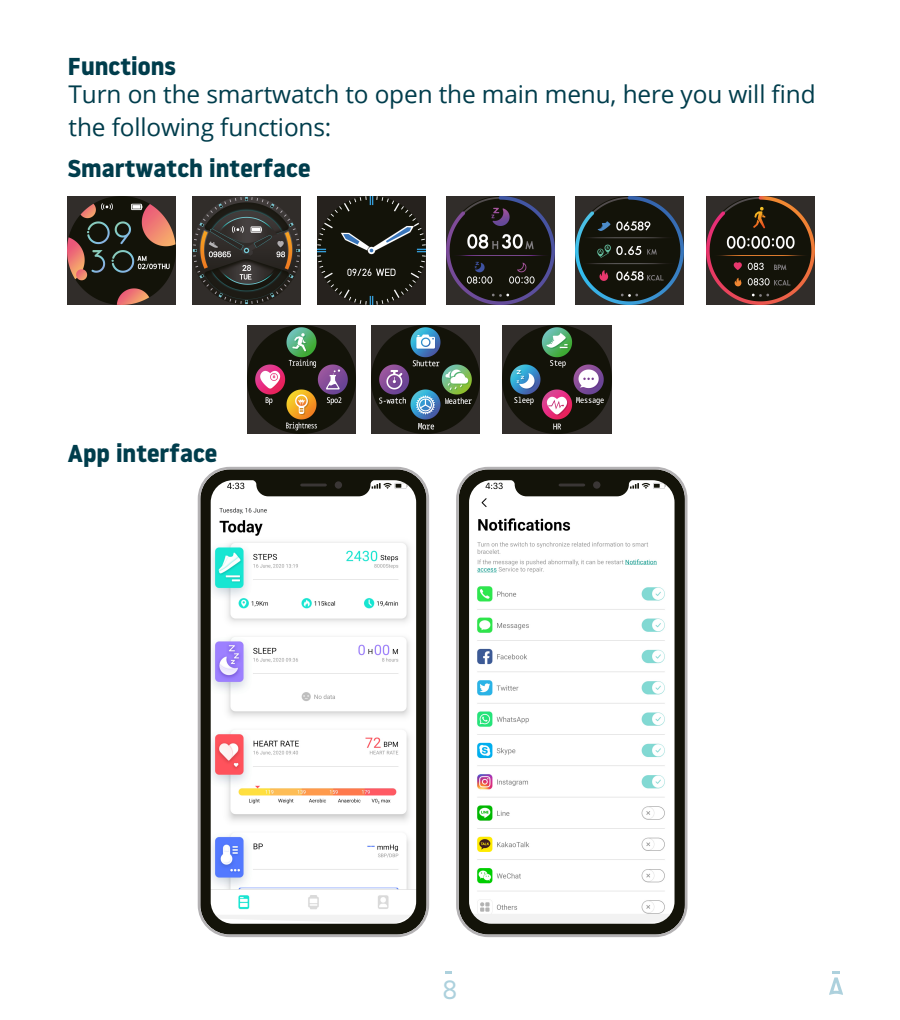
<style>
.page{position:relative;width:900px;height:1020px;background:#fff}
.page>*{position:absolute;margin:0;border:0;box-sizing:border-box;transform-origin:0 0}
.t1{font:26.4px "Noway";color:#add1dd}
.t2{font:24.45px/32.5px "Open Sans";letter-spacing:-.005em;color:#003d4c}
.t3{font:700 24.45px "Noway";color:#003d4c}
</style>
<div class="page">
<svg style="left:198px;top:467px;width:231px;height:470px"></svg>
<hr style="left:300px;top:484px;width:27px;height:2px;background:#3a3635;border-radius:2px">
<div style="left:335px;top:481px;width:7px;height:8px;background:#3a3635;border-radius:50%"></div>
<svg style="left:456px;top:467px;width:232px;height:470px"></svg>
<hr style="left:559px;top:484px;width:26px;height:2px;background:#3a3635;border-radius:2px">
<div style="left:593px;top:481px;width:7px;height:8px;background:#3a3635;border-radius:50%"></div>
<img style="left:68px;top:196px;width:108px;height:108px">
<img style="left:193px;top:197px;width:108px;height:108px">
<img style="left:317px;top:196px;width:108px;height:108px">
<img style="left:447px;top:197px;width:108px;height:108px">
<img style="left:575px;top:197px;width:108px;height:108px">
<img style="left:706px;top:196px;width:108px;height:108px">
<img style="left:247px;top:326px;width:108px;height:108px">
<img style="left:372px;top:326px;width:108px;height:108px">
<img style="left:503px;top:326px;width:108px;height:108px">
<svg style="left:445px;top:972px;width:7px;height:2px"></svg>
<svg style="left:829px;top:972px;width:14px;height:23px"></svg>
<p class="t3" style="left:68px;top:52px;width:109px">Functions</p>
<p class="t2" style="left:69px;top:77px;width:749px">Turn on the smartwatch to open the main menu, here you will find the following functions:</p>
<p class="t3" style="left:68px;top:154px;width:244px">Smartwatch interface</p>
<p class="t3" style="left:68px;top:439px;width:151px">App interface</p>
<p class="t1" style="left:443px;top:972px;width:16px">8</p>
</div>
